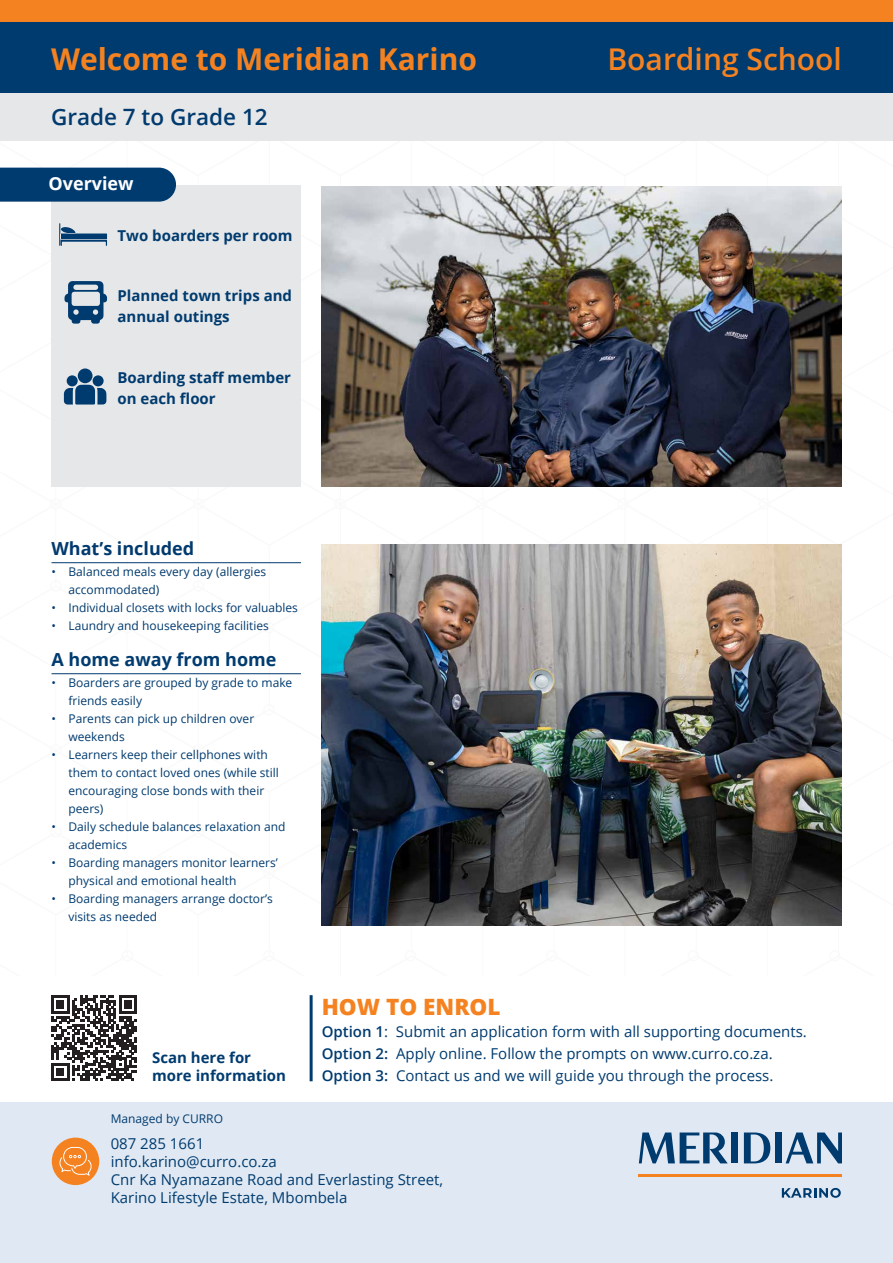
<style>
.page{position:relative;width:893px;height:1263px;background:#fff}
.page>*{position:absolute;margin:0;border:0;box-sizing:border-box;transform-origin:0 0}
.t1{font:700 30px "Open Sans";color:#f58220}
.t2{font:600 30px "Open Sans";color:#f58220}
.t3{font:600 22.5px "Open Sans";color:#003a6e}
.t4{font:800 22.5px "Open Sans";color:#f58220}
.t5{font:700 18px "Open Sans";color:#003b6f}
.t6{font:700 18px "Open Sans";color:#003a6e}
.t7{font:700 18px "Open Sans";color:#fff}
.t8{font:15px/18px "Open Sans";color:#003b6f}
.t9{font:700 15px/21px "Open Sans";color:#003b6f}
.t10{font:12px/18px "Open Sans";color:#003b6f}
.t11{font:12px/18px "Open Sans";color:#003a6e}
.s1{font-weight:600}
</style>
<div class="page">
<div style="left:0;top:1102px;width:893px;height:161px;background:#e0e9f3"></div>
<div style="left:0;top:21px;width:893px;height:74px;background:#003b6f"></div>
<div style="left:0;top:94px;width:893px;height:47px;background:#e6e7e8"></div>
<div style="left:51px;top:185px;width:249px;height:302px;background:#e6e7e8"></div>
<div style="left:78px;top:368px;width:15px;height:15px;background:#003b6f;border-radius:50%"></div>
<svg style="left:64px;top:385px;width:42px;height:20px"></svg>
<div style="left:67px;top:375px;width:11px;height:11px;background:#003b6f;border-radius:50%"></div>
<div style="left:93px;top:375px;width:11px;height:11px;background:#003b6f;border-radius:50%"></div>
<div style="left:0;top:168px;width:176px;height:34px;background:#003b6f"></div>
<hr style="left:310px;top:995px;width:3px;height:86px;background:#003b6f">
<img style="left:322px;top:187px;width:520px;height:300px">
<hr style="left:52px;top:562px;width:249px;height:1px;background:#003a6e">
<hr style="left:52px;top:673px;width:249px;height:1px;background:#003b6f">
<img style="left:322px;top:544px;width:520px;height:382px">
<svg style="left:51px;top:995px;width:86px;height:86px"></svg>
<div style="left:52px;top:1137px;width:47px;height:48px;background:#f58220;border-radius:50%"></div>
<svg style="left:59px;top:1147px;width:33px;height:29px"></svg>
<div style="left:0;top:0;width:893px;height:21px;background:#f58220"></div>
<svg style="left:744px;top:1132px;width:26px;height:31px"></svg>
<div style="left:731px;top:1132px;width:7px;height:31px;background:#003b6f"></div>
<div style="left:775px;top:1132px;width:7px;height:31px;background:#003b6f"></div>
<svg style="left:786px;top:1132px;width:56px;height:31px"></svg>
<svg style="left:639px;top:1132px;width:89px;height:31px"></svg>
<hr style="left:639px;top:1175px;width:203px;height:2px;background:#f58220">
<svg style="left:782px;top:1188px;width:59px;height:10px"></svg>
<svg style="left:59px;top:223px;width:48px;height:23px"></svg>
<svg style="left:65px;top:281px;width:42px;height:43px"></svg>
<h1 class="t1" style="left:51px;top:38px;width:427px">Welcome to Meridian Karino</h1>
<h1 class="t2" style="left:607px;top:38px;width:236px">Boarding School</h1>
<h2 class="t3" style="left:51px;top:102px;width:218px">Grade 7 to Grade 12</h2>
<h3 class="t7" style="left:48px;top:171px;width:87px">Overview</h3>
<p class="t9" style="left:118px;top:225px;width:177px">Two boarders per room</p>
<p class="t9" style="left:118px;top:285px;width:176px">Planned town trips and annual outings</p>
<p class="t9" style="left:118px;top:366px;width:175px">Boarding staff member on each floor</p>
<h3 class="t6" style="left:52px;top:536px;width:144px">What’s included</h3>
<p class="t11" style="left:69px;top:562px;width:199px;text-indent:-17px">• Balanced meals every day (allergies accommodated)</p>
<p class="t11" style="left:52px;top:598px;width:248px">• Individual closets with locks for valuables</p>
<p class="t11" style="left:52px;top:616px;width:219px">• Laundry and housekeeping facilities</p>
<h3 class="t5" style="left:52px;top:647px;width:227px">A home away from home</h3>
<p class="t10" style="left:69px;top:673px;width:225px;text-indent:-17px">• Boarders are grouped by grade to make friends easily</p>
<p class="t10" style="left:69px;top:709px;width:187px;text-indent:-17px">• Parents can pick up children over weekends</p>
<p class="t10" style="left:69px;top:745px;width:212px;text-indent:-17px">• Learners keep their cellphones with them to contact loved ones (while still encouraging close bonds with their peers)</p>
<p class="t10" style="left:69px;top:817px;width:218px;text-indent:-17px">• Daily schedule balances relaxation and academics</p>
<p class="t10" style="left:69px;top:853px;width:211px;text-indent:-17px">• Boarding managers monitor learners’ physical and emotional health</p>
<p class="t10" style="left:69px;top:889px;width:206px;text-indent:-17px">• Boarding managers arrange doctor’s visits as needed</p>
<p class="t9" style="left:152px;top:1048px;width:135px;line-height:18px">Scan here for more information</p>
<p class="t10" style="left:111px;top:1110px;width:114px">Managed by CURRO</p>
<h2 class="t4" style="left:322px;top:989px;width:180px">HOW TO ENROL</h2>
<p class="t8" style="left:322px;top:1020px;width:487px;line-height:22.2px"><span class="s1">Option 1</span>: Submit an application form with all supporting documents.<br><span class="s1">Option 2:</span> Apply online. Follow the prompts on www.curro.co.za.<br><span class="s1">Option 3:</span> Contact us and we will guide you through the process.</p>
<p class="t8" style="left:111px;top:1134px;width:334px">087 285 1661<br>info.karino@curro.co.za<br>Cnr Ka Nyamazane Road and Everlasting Street,<br>Karino Lifestyle Estate, Mbombela</p>
</div>
